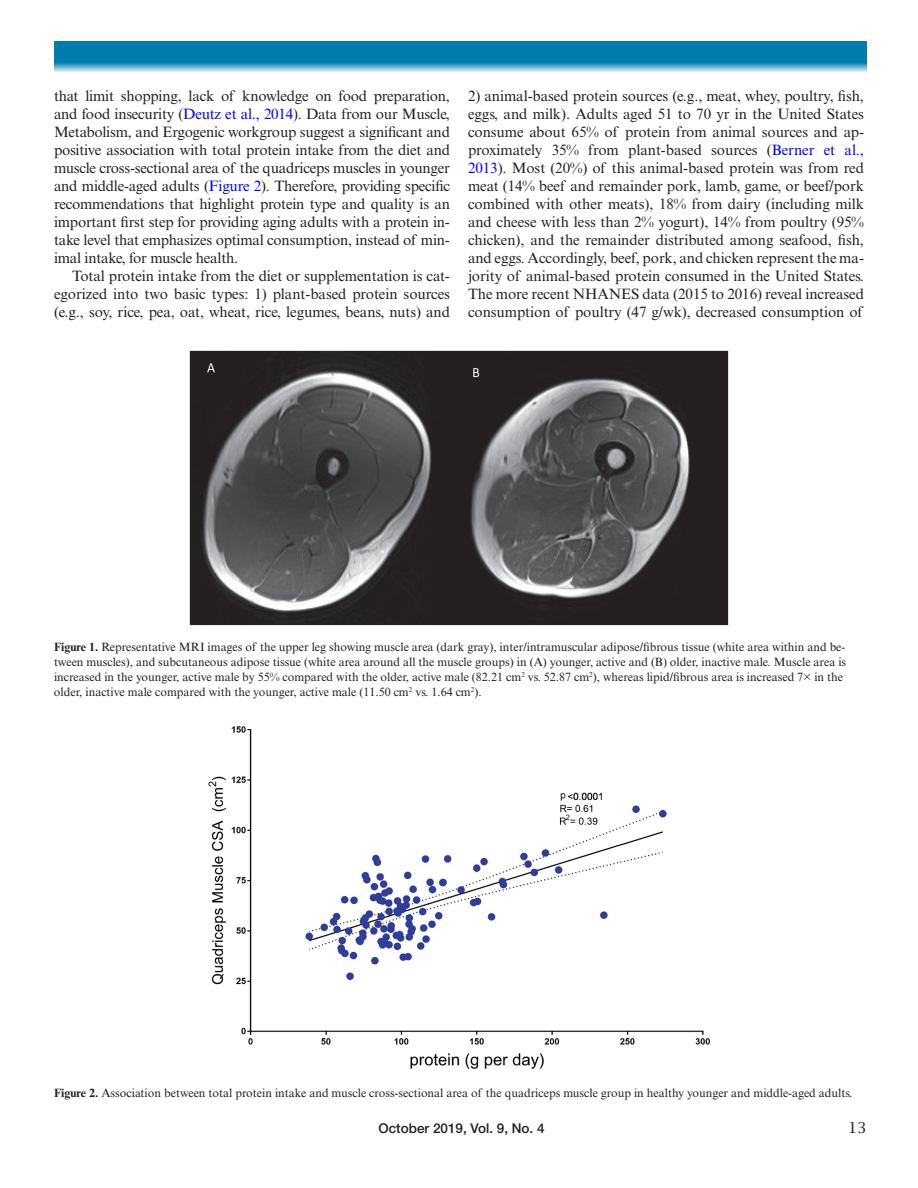
<style>
.page{position:relative;width:918px;height:1188px;background:#fff}
.page>*{position:absolute;margin:0;border:0;box-sizing:border-box;transform-origin:0 0}
.t1{font:15px/18px "Times New Roman MT Std";letter-spacing:-.005em;color:#231f20;text-align:justify}
.t2{font:15px "Lucida Bright";color:#231f20}
.t3{font:500 13.5px "Helvetica Neue LT Std";color:#231f20}
.t4{font:12px/15px "Times New Roman MT Std";color:#231f20}
.s1{color:#00f}
.s2{font-weight:700}
</style>
<div class="page">
<svg style="left:54px;top:41px;width:813px;height:31px;fill:#007cad"></svg>
<img style="left:189px;top:350px;width:540px;height:275px">
<img style="left:208px;top:726px;width:502px;height:343px">
<p class="t1" style="left:54px;top:87px;width:398px">that limit shopping, lack of knowledge on food preparation, and food insecurity (<span class="s1">Deutz et al., 2014</span>). Data from our Muscle, Metabolism, and Ergogenic workgroup suggest a significant and positive association with total protein intake from the diet and muscle cross-sectional area of the quadriceps muscles in younger and middle-aged adults (<span class="s1">Figure 2</span>). Therefore, providing specific recommendations that highlight protein type and quality is an important first step for providing aging adults with a protein in&shy;take level that emphasizes optimal consumption, instead of min&shy;imal intake, for muscle health.</p>
<p class="t1" style="left:54px;top:267px;width:398px;text-indent:18px">Total protein intake from the diet or supplementation is cat&shy;egorized into two basic types: 1) plant-based protein sources (e.g., soy, rice, pea, oat, wheat, rice, legumes, beans, nuts) and</p>
<p class="t1" style="left:468px;top:87px;width:398px">2) animal-based protein sources (e.g., meat, whey, poultry, fish, eggs, and milk). Adults aged 51 to 70 yr in the United States consume about 65% of protein from animal sources and ap&shy;proximately 35% from plant-based sources (<span class="s1">Berner et al., 2013</span>). Most (20%) of this animal-based protein was from red meat (14% beef and remainder pork, lamb, game, or beef/pork combined with other meats), 18% from dairy (including milk and cheese with less than 2% yogurt), 14% from poultry (95% chicken), and the remainder distributed among seafood, fish, and eggs. Accordingly, beef, pork, and chicken represent the ma&shy;jority of animal-based protein consumed in the United States.<br>The more recent NHANES data (2015 to 2016) reveal increased consumption of poultry (47 g/wk), decreased consumption of</p>
<p class="t4" style="left:54px;top:639px;width:794px"><span class="s2">Figure 1.</span> Representative MRI images of the upper leg showing muscle area (dark gray), inter/intramuscular adipose/fibrous tissue (white area within and be&shy;tween muscles), and subcutaneous adipose tissue (white area around all the muscle groups) in (A) younger, active and (B) older, inactive male. Muscle area is increased in the younger, active male by 55% compared with the older, active male (82.21 cm<sup>2</sup> vs. 52.87 cm<sup>2</sup>), whereas lipid/fibrous area is increased 7× in the older, inactive male compared with the younger, active male (11.50 cm<sup>2</sup> vs. 1.64 cm<sup>2</sup>).</p>
<p class="t4" style="left:54px;top:1085px;width:800px"><span class="s2">Figure 2.</span> Association between total protein intake and muscle cross-sectional area of the quadriceps muscle group in healthy younger and middle-aged adults.</p>
<p class="t3" style="left:379px;top:1120px;width:168px">October 2019, Vol. 9, No. 4</p>
<p class="t2" style="left:848px;top:1119px;width:20px">13</p>
</div>
